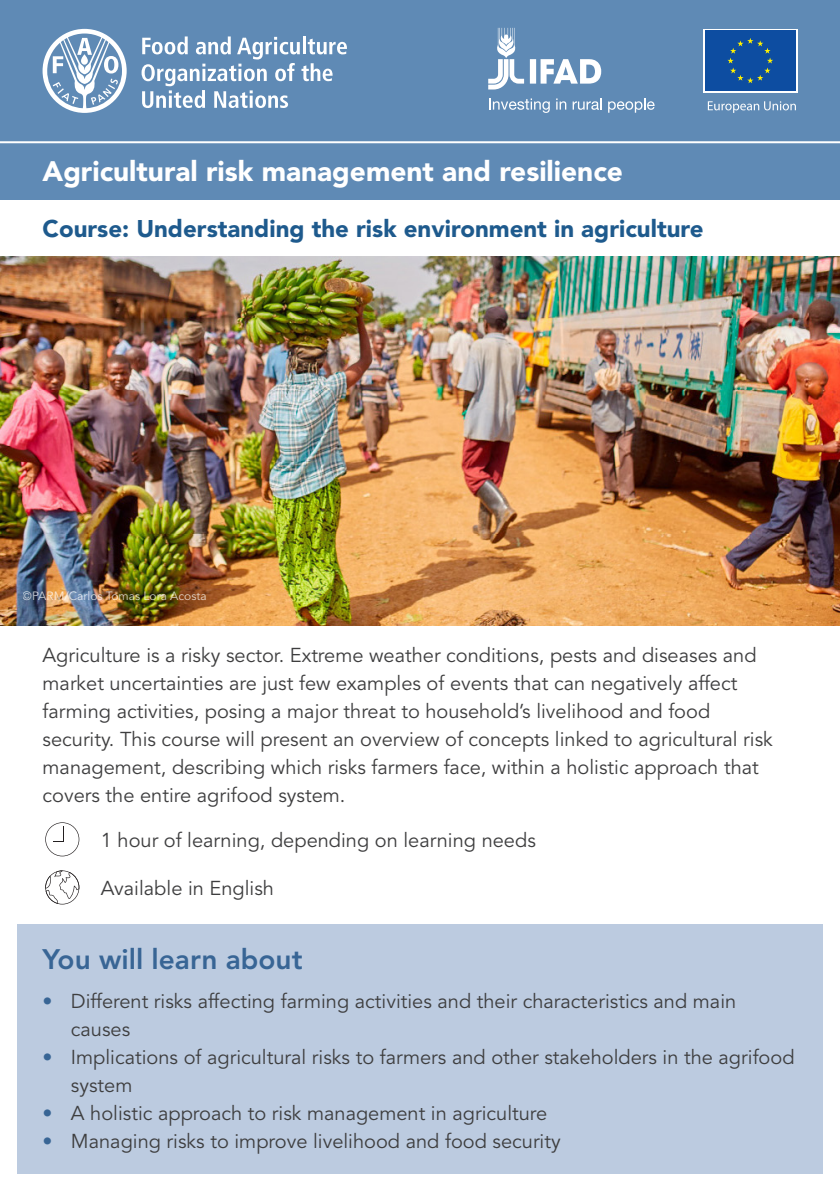
<style>
.page{position:relative;width:840px;height:1191px;background:#fff}
.page>*{position:absolute;margin:0;border:0;box-sizing:border-box;transform-origin:0 0}
.categories{font:900 28px "Avenir LT Std";color:#fff}
.course_names{font:800 28px "Avenir LT Std";color:#386595}
.categories-2{font:900 24px "Avenir LT Std";color:#1e5a8d}
.course_body_text{font:20px/28px "Avenir LT Std";color:#3e3e3f}
.t1{font:12px "Avenir LT Std";color:#fff}
.s1{color:#386595}
</style>
<div class="page">
<img style="left:0;top:257px;width:839px;height:368px">
<div style="left:17px;top:924px;width:805px;height:250px;background:#bccbe0"></div>
<div style="left:0;top:0;width:839px;height:199px;background:#5f8ab5"></div>
<hr style="left:0;top:141px;width:839px;height:2px;background:#fff">
<svg style="left:45px;top:822px;width:34px;height:34px"></svg>
<svg style="left:45px;top:870px;width:34px;height:34px"></svg>
<svg style="left:43px;top:29px;width:84px;height:84px"></svg>
<svg style="left:141px;top:36px;width:206px;height:72px"></svg>
<div style="left:702px;top:29px;width:95px;height:64px;background:linear-gradient(to right,#fff,#fff)"></div>
<div style="left:704px;top:31px;width:91px;height:60px;background:#0d4da1"></div>
<svg style="left:727px;top:38px;width:45px;height:45px"></svg>
<svg style="left:707px;top:101px;width:88px;height:12px"></svg>
<svg style="left:488px;top:28px;width:113px;height:61px"></svg>
<svg style="left:489px;top:98px;width:60px;height:15px"></svg>
<svg style="left:556px;top:98px;width:10px;height:12px"></svg>
<svg style="left:572px;top:98px;width:29px;height:12px"></svg>
<svg style="left:608px;top:98px;width:46px;height:15px"></svg>
<p class="categories" style="left:43px;top:155px;width:581px">Agricultural risk management and resilience</p>
<p class="categories-2" style="left:43px;top:214px;width:662px">Course: Understanding the risk environment in agriculture</p>
<p class="t1" style="left:23px;top:589px;width:185px">©PARM/Carlos Tomas Lora Acosta</p>
<p class="course_body_text" style="left:43px;top:641px;width:731px">Agriculture is a risky sector. Extreme weather conditions, pests and diseases and market uncertainties are just few examples of events that can negatively affect farming activities, posing a major threat to household’s livelihood and food security. This course will present an overview of concepts linked to agricultural risk management, describing which risks farmers face, within a holistic approach that covers the entire agrifood system.</p>
<p class="course_body_text" style="left:101px;top:826px;width:436px">1 hour of learning, depending on learning needs</p>
<p class="course_body_text" style="left:101px;top:874px;width:174px">Available in English</p>
<p class="course_names" style="left:43px;top:942px;width:261px">You will learn about</p>
<p class="course_body_text" style="left:71px;top:988px;width:666px;text-indent:-28px"><span class="s1">•</span> Different risks affecting farming activities and their characteristics and main causes</p>
<p class="course_body_text" style="left:71px;top:1044px;width:724px;text-indent:-28px"><span class="s1">•</span> Implications of agricultural risks to farmers and other stakeholders in the agrifood system</p>
<p class="course_body_text" style="left:43px;top:1100px;width:506px"><span class="s1">•</span> A holistic approach to risk management in agriculture</p>
<p class="course_body_text" style="left:43px;top:1128px;width:519px"><span class="s1">•</span> Managing risks to improve livelihood and food security</p>
</div>
